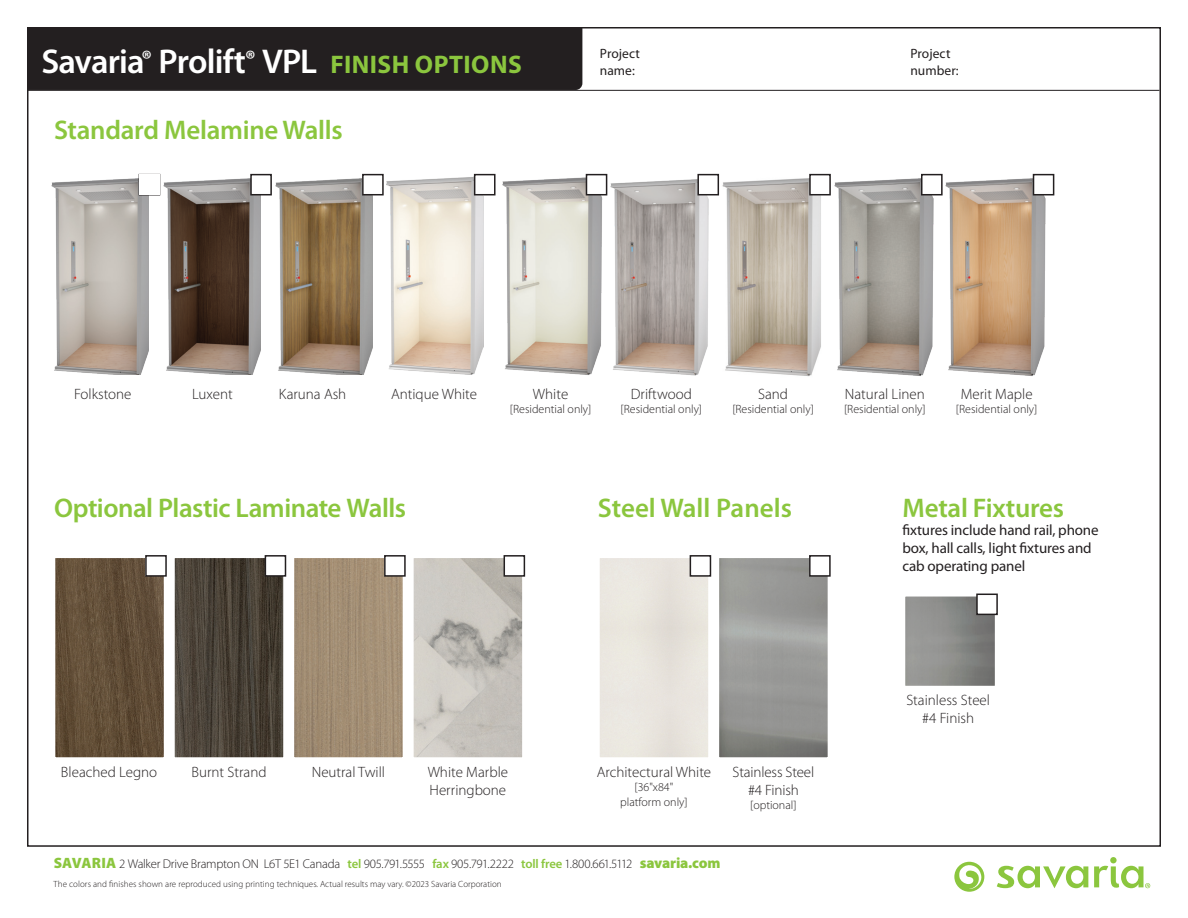
<style>
.page{position:relative;width:1188px;height:918px;background:#fff}
.page>*{position:absolute;margin:0;border:0;box-sizing:border-box;transform-origin:0 0}
.t1{font:600 34.5px "Myriad Pro";letter-spacing:-.025em;color:#fff}
.t2{font:600 27px "Myriad Pro";letter-spacing:-.01em;color:#8bc63e}
.t3{font:300 15px/18px "Myriad Pro";color:#231f20}
.t4{font:15px/18px "Myriad Pro";letter-spacing:-.01em;color:#231f20}
.t5{font:13.5px "Myriad Pro";letter-spacing:.005em;color:#231f20}
.t6{font:300 12.75px "Myriad Pro";letter-spacing:-.02em;color:#231f20}
.t7{font:300 12px/14.4px "Myriad Pro";color:#231f20;text-align:center}
.t8{font:300 9px "Myriad Pro";color:#231f20}
.s1{font-weight:700;font-size:25.5px;color:#8bc63e}
.s2{font-weight:900;font-size:15px;color:#8bc63e}
.s3{font-weight:600;color:#8bc63e}
</style>
<div class="page">
<div style="left:30px;top:30px;width:552px;height:60px;background:#231f20"></div>
<hr style="left:27px;top:90px;width:1133px;height:1px;background:#231f20">
<img style="left:51px;top:177px;width:98px;height:198px">
<img style="left:163px;top:178px;width:98px;height:197px">
<div style="left:251px;top:175px;width:20px;height:20px;background:#fff"></div>
<div style="left:250px;top:174px;width:22px;height:21px;border:2px solid #231f20"></div>
<div style="left:139px;top:175px;width:21px;height:20px;background:#fff"></div>
<img style="left:610px;top:179px;width:103px;height:197px">
<img style="left:275px;top:178px;width:97px;height:197px">
<div style="left:363px;top:175px;width:20px;height:20px;background:#fff"></div>
<div style="left:362px;top:174px;width:22px;height:21px;border:2px solid #231f20"></div>
<img style="left:834px;top:178px;width:103px;height:198px">
<div style="left:922px;top:175px;width:20px;height:20px;background:#fff"></div>
<img style="left:945px;top:177px;width:104px;height:199px">
<div style="left:1034px;top:175px;width:20px;height:20px;background:#fff"></div>
<img style="left:722px;top:178px;width:109px;height:199px">
<div style="left:810px;top:175px;width:20px;height:20px;background:#fff"></div>
<div style="left:921px;top:174px;width:22px;height:21px;border:2px solid #231f20"></div>
<div style="left:1033px;top:174px;width:21px;height:21px;border:2px solid #231f20"></div>
<div style="left:698px;top:175px;width:20px;height:20px;background:#fff"></div>
<div style="left:697px;top:174px;width:22px;height:21px;border:2px solid #231f20"></div>
<div style="left:809px;top:174px;width:22px;height:21px;border:2px solid #231f20"></div>
<img style="left:386px;top:177px;width:98px;height:198px">
<div style="left:475px;top:175px;width:20px;height:20px;background:#fff"></div>
<div style="left:474px;top:174px;width:22px;height:21px;border:2px solid #231f20"></div>
<img style="left:502px;top:177px;width:103px;height:198px">
<div style="left:586px;top:175px;width:21px;height:20px;background:#fff"></div>
<div style="left:586px;top:174px;width:21px;height:21px;border:2px solid #231f20"></div>
<img style="left:56px;top:559px;width:107px;height:197px">
<div style="left:52px;top:555px;width:115px;height:205px;border:3px solid #fff"></div>
<img style="left:176px;top:559px;width:106px;height:197px">
<div style="left:172px;top:555px;width:114px;height:205px;border:3px solid #fff"></div>
<img style="left:295px;top:559px;width:107px;height:197px">
<div style="left:291px;top:555px;width:115px;height:205px;border:3px solid #fff"></div>
<img style="left:415px;top:559px;width:106px;height:197px">
<div style="left:411px;top:555px;width:114px;height:205px;border:3px solid #fff"></div>
<div style="left:265px;top:556px;width:20px;height:20px;background:#fff"></div>
<div style="left:265px;top:555px;width:21px;height:22px;border:2px solid #231f20"></div>
<div style="left:385px;top:556px;width:20px;height:20px;background:#fff"></div>
<div style="left:384px;top:555px;width:22px;height:22px;border:2px solid #231f20"></div>
<div style="left:504px;top:556px;width:20px;height:20px;background:#fff"></div>
<div style="left:504px;top:555px;width:21px;height:22px;border:2px solid #231f20"></div>
<div style="left:146px;top:556px;width:20px;height:20px;background:#fff"></div>
<div style="left:145px;top:555px;width:22px;height:22px;border:2px solid #231f20"></div>
<div style="left:597px;top:555px;width:114px;height:205px;border:3px solid #fff"></div>
<div style="left:690px;top:556px;width:20px;height:20px;background:#fff"></div>
<div style="left:690px;top:555px;width:21px;height:22px;border:2px solid #231f20"></div>
<img style="left:720px;top:559px;width:107px;height:197px">
<div style="left:716px;top:555px;width:115px;height:205px;border:3px solid #fff"></div>
<div style="left:810px;top:556px;width:20px;height:20px;background:#fff"></div>
<div style="left:809px;top:555px;width:22px;height:22px;border:2px solid #231f20"></div>
<img style="left:906px;top:598px;width:88px;height:87px">
<div style="left:902px;top:594px;width:96px;height:95px;border:3px solid #fff"></div>
<div style="left:977px;top:594px;width:20px;height:20px;background:#fff"></div>
<div style="left:976px;top:594px;width:22px;height:21px;border:2px solid #231f20"></div>
<svg style="left:997px;top:866px;width:91px;height:22px"></svg>
<div style="left:1110px;top:857px;width:7px;height:6px;background:#8bc63e;border-radius:50%"></div>
<svg style="left:954px;top:862px;width:30px;height:30px"></svg>
<svg style="left:1094px;top:866px;width:56px;height:22px"></svg>
<p class="t1" style="left:41px;top:39px;width:482px">Savaria<sup>®</sup> Prolift<sup>®</sup> VPL <span class="s1">FINISH OPTIONS</span></p>
<p class="t5" style="left:600px;top:45px;width:42px">Project</p>
<p class="t5" style="left:910px;top:45px;width:42px">Project</p>
<p class="t5" style="left:600px;top:62px;width:36px">name:</p>
<p class="t5" style="left:910px;top:62px;width:50px">number:</p>
<p class="t2" style="left:54px;top:113px;width:290px">Standard Melamine Walls</p>
<p class="t3" style="left:74px;top:385px;width:59px">Folkstone</p>
<p class="t3" style="left:192px;top:385px;width:42px">Luxent</p>
<p class="t3" style="left:279px;top:385px;width:69px">Karuna Ash</p>
<p class="t3" style="left:391px;top:385px;width:88px">Antique White</p>
<p class="t3" style="left:533px;top:385px;width:37px">White</p>
<p class="t7" style="left:510px;top:402px;width:83px">[Residential only]</p>
<p class="t3" style="left:631px;top:385px;width:63px">Driftwood</p>
<p class="t7" style="left:621px;top:402px;width:83px">[Residential only]</p>
<p class="t3" style="left:758px;top:385px;width:31px">Sand</p>
<p class="t7" style="left:732px;top:402px;width:83px">[Residential only]</p>
<p class="t3" style="left:845px;top:385px;width:81px">Natural Linen</p>
<p class="t7" style="left:844px;top:402px;width:83px">[Residential only]</p>
<p class="t3" style="left:961px;top:385px;width:73px">Merit Maple</p>
<p class="t7" style="left:956px;top:402px;width:83px">[Residential only]</p>
<p class="t2" style="left:54px;top:491px;width:354px">Optional Plastic Laminate Walls</p>
<p class="t2" style="left:598px;top:491px;width:196px">Steel Wall Panels</p>
<p class="t2" style="left:902px;top:491px;width:163px">Metal Fixtures</p>
<p class="t4" style="left:902px;top:521px;width:198px">fxtures include hand rail, phone box, hall calls, light fxtures and cab operating panel</p>
<p class="t3" style="left:61px;top:763px;width:98px">Bleached Legno</p>
<p class="t3" style="left:191px;top:763px;width:77px">Burnt Strand</p>
<p class="t3" style="left:312px;top:763px;width:75px">Neutral Twill</p>
<p class="t3" style="left:428px;top:763px;width:82px">White Marble<br>Herringbone</p>
<p class="t3" style="left:597px;top:763px;width:116px">Architectural White</p>
<p class="t7" style="left:620px;top:780px;width:69px">[36"x84" platform only]</p>
<p class="t3" style="left:733px;top:763px;width:83px">Stainless Steel</p>
<p class="t3" style="left:748px;top:781px;width:52px">#4 Finish</p>
<p class="t7" style="left:750px;top:798px;width:48px">[optional]</p>
<p class="t6" style="left:54px;top:856px;width:668px"><span class="s2">SAVARIA</span> 2 Walker Drive Brampton ON L6T 5E1 Canada <span class="s3">tel</span> 905.791.5555 <span class="s3">fax</span> 905.791.2222 <span class="s3">toll free</span> 1.800.661.5112 <span class="s2">savaria.com</span></p>
<p class="t8" style="left:54px;top:879px;width:449px">The colors and fnishes shown are reproduced using printing techniques. Actual results may vary. ©2023 Savaria Corporation</p>
<p class="t3" style="left:906px;top:691px;width:85px;text-align:center">Stainless Steel #4 Finish</p>
</div>
